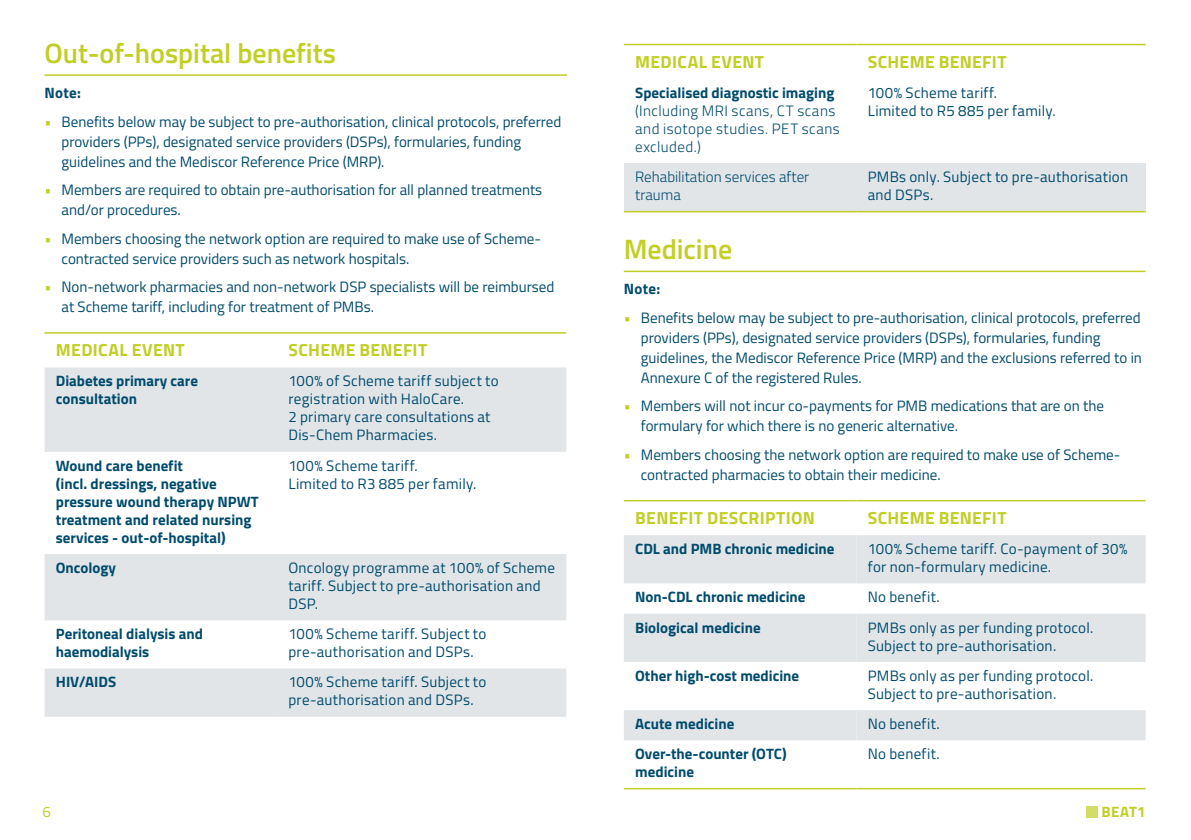
<style>
.page{position:relative;width:1191px;height:840px;background:#fff}
.page>*{position:absolute;margin:0;border:0;box-sizing:border-box;transform-origin:0 0}
.t1{font:600 28px "Titillium Web";color:#c1ce23}
.TABLE_H1{font:700 17.6px "Titillium Web";letter-spacing:.02em;color:#c1ce23}
.TABLE_BODY{font:15px/20px "Titillium Web";color:#004b6c}
.TABLE_BODY-2{font:15px/18px "Titillium Web";letter-spacing:.02em;color:#004b6c}
.TABLE_Highlight{font:700 15px/18px "Titillium Web";color:#004b6c}
.TABLE_Highlight-2{font:300 15px/18px "Titillium Web";letter-spacing:.025em;color:#004b6c}
.TABLE_Highlight-3{font:300 15px/18px "Titillium Web";color:#004b6c}
.HIGHLIGHT{font:700 15px "Titillium Web";letter-spacing:.015em;color:#004b6c}
.t2{font:700 15px "Titillium Web";letter-spacing:.02em;color:#c1ce23}
.t3{font:15px "Titillium Web";color:#c1ce23}
.s1{color:#c1ce23}
</style>
<div class="page">
<div style="left:1086px;top:805px;width:11px;height:11px;background:#d3dc65"></div>
<hr style="left:45px;top:74px;width:522px;height:2px;background:#c1ce23">
<svg style="left:45px;top:367px;width:232px;height:349px;fill:#e1e5e8"></svg>
<svg style="left:277px;top:367px;width:289px;height:349px;fill:#e1e5e8"></svg>
<hr style="left:45px;top:332px;width:232px;height:1px;background:#c1ce23">
<hr style="left:277px;top:332px;width:289px;height:1px;background:#c1ce23">
<hr style="left:624px;top:270px;width:521px;height:2px;background:#c1ce23">
<svg style="left:624px;top:535px;width:232px;height:205px;fill:#e1e5e8"></svg>
<svg style="left:856px;top:535px;width:289px;height:205px;fill:#e1e5e8"></svg>
<hr style="left:624px;top:499px;width:232px;height:2px;background:#c1ce23">
<hr style="left:856px;top:499px;width:289px;height:2px;background:#c1ce23">
<hr style="left:624px;top:787px;width:232px;height:1px;background:#c1ce23">
<hr style="left:856px;top:787px;width:289px;height:1px;background:#c1ce23">
<div style="left:624px;top:163px;width:232px;height:48px;background:#e1e5e8"></div>
<div style="left:856px;top:163px;width:289px;height:48px;background:#e1e5e8"></div>
<hr style="left:624px;top:44px;width:232px;height:1px;background:#c1ce23">
<hr style="left:856px;top:44px;width:289px;height:1px;background:#c1ce23">
<hr style="left:624px;top:211px;width:232px;height:1px;background:#c1ce23">
<hr style="left:856px;top:211px;width:289px;height:1px;background:#c1ce23">
<h1 class="t1" style="left:45px;top:32px;width:293px">Out-of-hospital benefits</h1>
<p class="HIGHLIGHT" style="left:45px;top:81px;width:38px">Note:</p>
<p class="TABLE_BODY" style="left:62px;top:110px;width:501px;text-indent:-17px"><span class="s1">•</span> Benefits below may be subject to pre-authorisation, clinical protocols, preferred providers (PPs), designated service providers (DSPs), formularies, funding guidelines and the Mediscor Reference Price (MRP).</p>
<p class="TABLE_BODY" style="left:62px;top:179px;width:482px;text-indent:-17px"><span class="s1">•</span> Members are required to obtain pre-authorisation for all planned treatments and/or procedures.</p>
<p class="TABLE_BODY" style="left:62px;top:227px;width:481px;text-indent:-17px"><span class="s1">•</span> Members choosing the network option are required to make use of Scheme&shy;contracted service providers such as network hospitals.</p>
<p class="TABLE_BODY" style="left:62px;top:276px;width:494px;text-indent:-17px"><span class="s1">•</span> Non-network pharmacies and non-network DSP specialists will be reimbursed at Scheme tariff, including for treatment of PMBs.</p>
<p class="TABLE_H1" style="left:56px;top:336px;width:130px">MEDICAL EVENT</p>
<p class="TABLE_H1" style="left:288px;top:336px;width:140px">SCHEME BENEFIT</p>
<p class="TABLE_Highlight" style="left:56px;top:371px;width:144px">Diabetes primary care consultation</p>
<p class="TABLE_BODY-2" style="left:288px;top:371px;width:212px">100% of Scheme tariff subject to registration with HaloCare.</p>
<p class="TABLE_BODY-2" style="left:288px;top:407px;width:204px">2 primary care consultations at</p>
<p class="TABLE_BODY-2" style="left:288px;top:425px;width:150px">Dis-Chem Pharmacies.</p>
<p class="TABLE_Highlight" style="left:56px;top:455px;width:204px">Wound care benefit<br>(incl. dressings, negative pressure wound therapy NPWT treatment and related nursing services - out-of-hospital)</p>
<p class="TABLE_BODY-2" style="left:288px;top:455px;width:131px">100% Scheme tariff.</p>
<p class="TABLE_BODY-2" style="left:288px;top:473px;width:189px">Limited to R3 885 per family.</p>
<p class="TABLE_Highlight" style="left:56px;top:557px;width:62px">Oncology</p>
<p class="TABLE_BODY-2" style="left:288px;top:557px;width:268px">Oncology programme at 100% of Scheme tariff. Subject to pre-authorisation and<br>DSP.</p>
<p class="TABLE_Highlight" style="left:56px;top:623px;width:149px">Peritoneal dialysis and haemodialysis</p>
<p class="TABLE_BODY-2" style="left:288px;top:624px;width:199px">100% Scheme tariff. Subject to</p>
<p class="TABLE_BODY-2" style="left:288px;top:642px;width:187px">pre-authorisation and DSPs.</p>
<p class="TABLE_Highlight" style="left:56px;top:672px;width:62px">HIV/AIDS</p>
<p class="TABLE_BODY-2" style="left:288px;top:672px;width:199px">100% Scheme tariff. Subject to</p>
<p class="TABLE_BODY-2" style="left:288px;top:690px;width:187px">pre-authorisation and DSPs.</p>
<p class="TABLE_H1" style="left:635px;top:48px;width:130px">MEDICAL EVENT</p>
<p class="TABLE_H1" style="left:867px;top:48px;width:140px">SCHEME BENEFIT</p>
<p class="TABLE_Highlight" style="left:635px;top:83px;width:201px">Specialised diagnostic imaging</p>
<p class="TABLE_Highlight-2" style="left:635px;top:101px;width:206px">(Including MRI scans, CT scans and isotope studies. PET scans excluded.)</p>
<p class="TABLE_BODY-2" style="left:867px;top:83px;width:131px">100% Scheme tariff.</p>
<p class="TABLE_BODY-2" style="left:867px;top:101px;width:189px">Limited to R5 885 per family.</p>
<p class="TABLE_Highlight-3" style="left:635px;top:167px;width:176px">Rehabilitation services after trauma</p>
<p class="TABLE_BODY-2" style="left:867px;top:167px;width:262px">PMBs only. Subject to pre-authorisation and DSPs.</p>
<h1 class="t1" style="left:624px;top:228px;width:110px">Medicine</h1>
<p class="HIGHLIGHT" style="left:624px;top:277px;width:38px">Note:</p>
<p class="TABLE_BODY" style="left:641px;top:307px;width:502px;text-indent:-17px"><span class="s1">•</span> Benefits below may be subject to pre-authorisation, clinical protocols, preferred providers (PPs), designated service providers (DSPs), formularies, funding guidelines, the Mediscor Reference Price (MRP) and the exclusions referred to in Annexure C of the registered Rules.</p>
<p class="TABLE_BODY" style="left:641px;top:395px;width:464px;text-indent:-17px"><span class="s1">•</span> Members will not incur co-payments for PMB medications that are on the formulary for which there is no generic alternative.</p>
<p class="TABLE_BODY" style="left:641px;top:444px;width:481px;text-indent:-17px"><span class="s1">•</span> Members choosing the network option are required to make use of Scheme&shy;contracted pharmacies to obtain their medicine.</p>
<p class="TABLE_H1" style="left:635px;top:504px;width:181px">BENEFIT DESCRIPTION</p>
<p class="TABLE_H1" style="left:867px;top:504px;width:140px">SCHEME BENEFIT</p>
<p class="TABLE_Highlight" style="left:635px;top:538px;width:201px">CDL and PMB chronic medicine</p>
<p class="TABLE_BODY-2" style="left:867px;top:539px;width:261px">100% Scheme tariff. Co-payment of 30% for non-formulary medicine.</p>
<p class="TABLE_Highlight" style="left:635px;top:587px;width:172px">Non-CDL chronic medicine</p>
<p class="TABLE_BODY-2" style="left:867px;top:587px;width:73px">No benefit.</p>
<p class="TABLE_Highlight" style="left:635px;top:617px;width:127px">Biological medicine</p>
<p class="TABLE_BODY-2" style="left:867px;top:617px;width:227px">PMBs only as per funding protocol.<br>Subject to pre-authorisation.</p>
<p class="TABLE_Highlight" style="left:635px;top:665px;width:165px">Other high-cost medicine</p>
<p class="TABLE_BODY-2" style="left:867px;top:665px;width:227px">PMBs only as per funding protocol.<br>Subject to pre-authorisation.</p>
<p class="TABLE_Highlight" style="left:635px;top:713px;width:101px">Acute medicine</p>
<p class="TABLE_BODY-2" style="left:867px;top:713px;width:73px">No benefit.</p>
<p class="TABLE_Highlight" style="left:635px;top:743px;width:153px">Over-the-counter (OTC) medicine</p>
<p class="TABLE_BODY-2" style="left:867px;top:743px;width:73px">No benefit.</p>
<p class="t3" style="left:43px;top:800px;width:10px">6</p>
<p class="t2" style="left:1101px;top:800px;width:45px">BEAT1</p>
</div>
